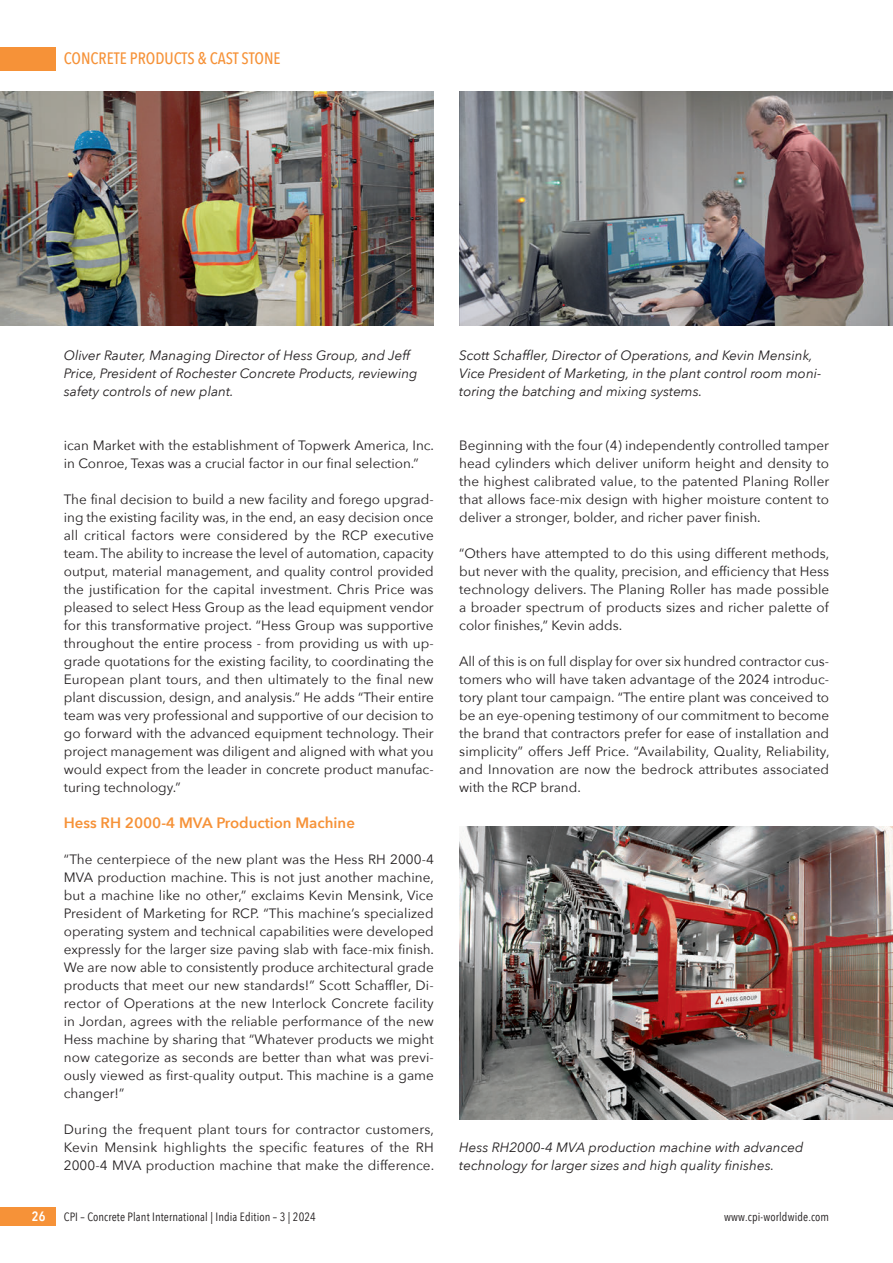
<style>
.page{position:relative;width:893px;height:1263px;background:#fff}
.page>*{position:absolute;margin:0;border:0;box-sizing:border-box;transform-origin:0 0}
.t1{font:500 16.5px "Avenir Next Condensed";color:#f69238}
.t2{font:600 15px "Avenir Next";color:#f69238}
.t3{font:13.5px/18px "Avenir Next";color:#231f20;text-align:justify}
.t4{font:italic 13.5px/18px "Avenir Next";color:#231f20}
.t5{font:600 13.5px "Avenir Next Condensed";color:#fff}
.t6{font:12px "Avenir Next Condensed";letter-spacing:.01em;color:#231f20}
</style>
<div class="page">
<div style="left:0;top:47px;width:55px;height:23px;background:#f69238"></div>
<div style="left:0;top:1208px;width:55px;height:18px;background:#f69238"></div>
<img style="left:0;top:91px;width:434px;height:234px">
<img style="left:459px;top:92px;width:434px;height:233px">
<img style="left:459px;top:826px;width:434px;height:293px">
<p class="t1" style="left:64px;top:49px;width:218px">CONCRETE PRODUCTS &amp; CAST STONE</p>
<p class="t4" style="left:64px;top:346px;width:355px">Oliver Rauter, Managing Director of Hess Group, and Jeff<br>Price, President of Rochester Concrete Products, reviewing safety controls of new plant.</p>
<p class="t4" style="left:459px;top:346px;width:364px">Scott Schaffler, Director of Operations, and Kevin Mensink,<br>Vice President of Marketing, in the plant control room moni&shy;toring the batching and mixing systems.</p>
<p class="t3" style="left:64px;top:436px;width:372px">ican Market with the establishment of Topwerk America, Inc. in Conroe, Texas was a crucial factor in our final selection.”</p>
<p class="t3" style="left:64px;top:490px;width:372px">The final decision to build a new facility and forego upgrad&shy;ing the existing facility was, in the end, an easy decision once all critical factors were considered by the RCP executive team. The ability to increase the level of automation, capacity output, material management, and quality control provided the justification for the capital investment. Chris Price was pleased to select Hess Group as the lead equipment vendor for this transformative project. “Hess Group was supportive throughout the entire process - from providing us with up&shy;grade quotations for the existing facility, to coordinating the European plant tours, and then ultimately to the final new plant discussion, design, and analysis.” He adds “Their entire team was very professional and supportive of our decision to go forward with the advanced equipment technology. Their project management was diligent and aligned with what you would expect from the leader in concrete product manufac&shy;turing technology.”</p>
<p class="t2" style="left:64px;top:810px;width:293px">Hess RH 2000-4 MVA Production Machine</p>
<p class="t3" style="left:64px;top:850px;width:372px">“The centerpiece of the new plant was the Hess RH 2000-4<br>MVA production machine. This is not just another machine, but a machine like no other,” exclaims Kevin Mensink, Vice President of Marketing for RCP. “This machine’s specialized operating system and technical capabilities were developed expressly for the larger size paving slab with face-mix finish.<br>We are now able to consistently produce architectural grade products that meet our new standards!” Scott Schaffler, Di&shy;rector of Operations at the new Interlock Concrete facility in Jordan, agrees with the reliable performance of the new Hess machine by sharing that “Whatever products we might now categorize as seconds are better than what was previ&shy;ously viewed as first-quality output. This machine is a game changer!”</p>
<p class="t3" style="left:64px;top:1120px;width:372px">During the frequent plant tours for contractor customers, Kevin Mensink highlights the specific features of the RH 2000-4 MVA production machine that make the difference.</p>
<p class="t3" style="left:459px;top:436px;width:372px">Beginning with the four (4) independently controlled tamper head cylinders which deliver uniform height and density to the highest calibrated value, to the patented Planing Roller that allows face-mix design with higher moisture content to deliver a stronger, bolder, and richer paver finish.</p>
<p class="t3" style="left:459px;top:544px;width:372px">“Others have attempted to do this using different methods, but never with the quality, precision, and efficiency that Hess technology delivers. The Planing Roller has made possible a broader spectrum of products sizes and richer palette of color finishes,” Kevin adds.</p>
<p class="t3" style="left:459px;top:652px;width:372px">All of this is on full display for over six hundred contractor cus&shy;tomers who will have taken advantage of the 2024 introduc&shy;tory plant tour campaign. “The entire plant was conceived to be an eye-opening testimony of our commitment to become the brand that contractors prefer for ease of installation and simplicity” offers Jeff Price. “Availability, Quality, Reliability, and Innovation are now the bedrock attributes associated with the RCP brand.</p>
<p class="t4" style="left:459px;top:1138px;width:346px">Hess RH2000-4 MVA production machine with advanced technology for larger sizes and high quality finishes.</p>
<p class="t5" style="left:32px;top:1205px;width:15px">26</p>
<p class="t6" style="left:64px;top:1207px;width:254px">CPI – Concrete Plant International | India Edition – 3 | 2024</p>
<p class="t6" style="left:724px;top:1207px;width:107px">www.cpi-worldwide.com</p>
</div>
